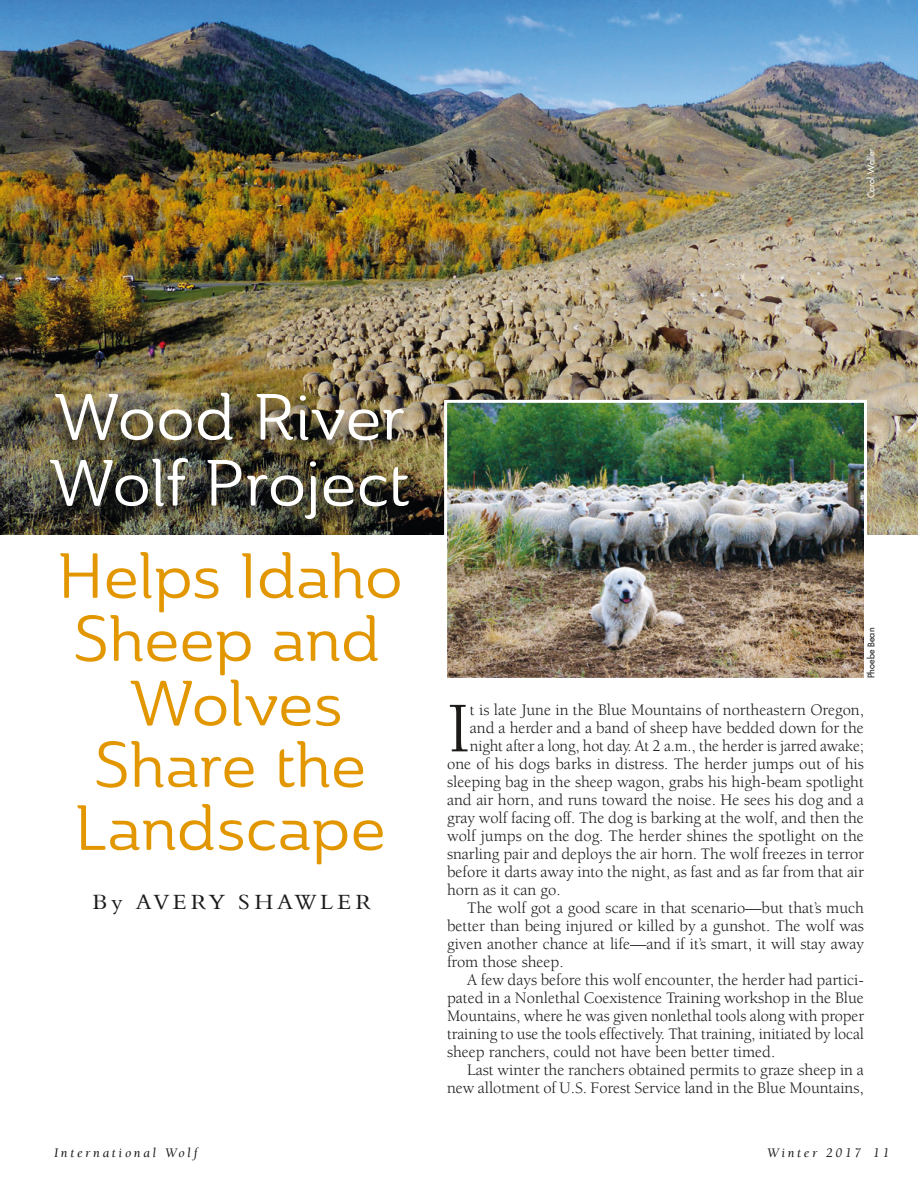
<style>
.page{position:relative;width:918px;height:1188px;background:#fff}
.page>*{position:absolute;margin:0;border:0;box-sizing:border-box;transform-origin:0 0}
.t1{font:73.2px "Berkeley";color:#1c1b1a}
.t2{font:64.5px/66px "Ainslie Nor Reg";letter-spacing:-.02em;color:#fff;scale:1.05 1}
.t3{font:63px/63px "Ainslie Nor Reg";letter-spacing:-.02em;color:#e29700;text-align:center;scale:1.05 1}
.t4{font:21.15px "Aldine 401 BT Roman A";letter-spacing:.2em;color:#1c1b1a;scale:1.05 1}
.t5{font:16.5px "Berkeley";letter-spacing:-.005em;color:#1c1b1a}
.t6{font:italic 13.5px "Berkeley";letter-spacing:.2em;color:#1c1b1a}
.t7{font:9px "Futura";letter-spacing:.01em;color:#fff}
.t8{font:9px "Futura";letter-spacing:.02em;color:#1c1b1a}
</style>
<div class="page">
<img style="left:0;top:0;width:918px;height:534px">
<div style="left:37px;top:394px;width:377px;height:145px;background:#1c1b1a;opacity:.9"></div>
<img style="left:443px;top:398px;width:425px;height:280px">
<p class="t7" style="left:865px;top:198px;width:51px;rotate:-90deg">Carol Waller</p>
<h2 class="t2" style="left:50px;top:384px;width:345px">Wood River<br>Wolf Project</h2>
<h3 class="t3" style="left:57px;top:544px;width:331px">Helps Idaho<br>Sheep and<br>Wolves<br>Share the<br>Landscape</h3>
<p class="t4" style="left:93px;top:889px;width:267px">By AVERY SHAWLER</p>
<p class="t8" style="left:865px;top:678px;width:52px;rotate:-90deg">Phoebe Bean</p>
<h1 class="t1" style="left:447px;top:690px;width:25px">I</h1>
<p class="t5" style="left:470px;top:701px;width:396px">t is late June in the Blue Mountains of northeastern Oregon,</p>
<p class="t5" style="left:470px;top:719px;width:396px">and a herder and a band of sheep have bedded down for the</p>
<p class="t5" style="left:470px;top:737px;width:396px">night after a long, hot day. At 2 a.m., the herder is jarred awake;</p>
<p class="t5" style="left:447px;top:755px;width:418px">one of his dogs barks in distress. The herder jumps out of his</p>
<p class="t5" style="left:447px;top:773px;width:418px">sleeping bag in the sheep wagon, grabs his high-beam spotlight</p>
<p class="t5" style="left:447px;top:791px;width:418px">and air horn, and runs toward the noise. He sees his dog and a</p>
<p class="t5" style="left:447px;top:809px;width:418px">gray wolf facing off. The dog is barking at the wolf, and then the</p>
<p class="t5" style="left:447px;top:827px;width:418px">wolf jumps on the dog. The herder shines the spotlight on the</p>
<p class="t5" style="left:447px;top:845px;width:418px">snarling pair and deploys the air horn. The wolf freezes in terror</p>
<p class="t5" style="left:447px;top:863px;width:418px">before it darts away into the night, as fast and as far from that air</p>
<p class="t5" style="left:447px;top:881px;width:115px">horn as it can go.</p>
<p class="t5" style="left:467px;top:899px;width:398px">The wolf got a good scare in that scenario—but that’s much</p>
<p class="t5" style="left:447px;top:917px;width:418px">better than being injured or killed by a gunshot. The wolf was</p>
<p class="t5" style="left:447px;top:935px;width:418px">given another chance at life—and if it’s smart, it will stay away</p>
<p class="t5" style="left:447px;top:953px;width:118px">from those sheep.</p>
<p class="t5" style="left:467px;top:971px;width:398px">A few days before this wolf encounter, the herder had partici-</p>
<p class="t5" style="left:447px;top:989px;width:418px">pated in a Nonlethal Coexistence Training workshop in the Blue</p>
<p class="t5" style="left:447px;top:1007px;width:419px">Mountains, where he was given nonlethal tools along with proper</p>
<p class="t5" style="left:447px;top:1025px;width:419px">training to use the tools effectively. That training, initiated by local</p>
<p class="t5" style="left:447px;top:1043px;width:330px">sheep ranchers, could not have been better timed.</p>
<p class="t5" style="left:467px;top:1061px;width:398px">Last winter the ranchers obtained permits to graze sheep in a</p>
<p class="t5" style="left:447px;top:1079px;width:418px">new allotment of U.S. Forest Service land in the Blue Mountains,</p>
<p class="t6" style="left:54px;top:1146px;width:145px">International Wolf</p>
<p class="t6" style="left:767px;top:1146px;width:124px">Winter 2017 11</p>
</div>
